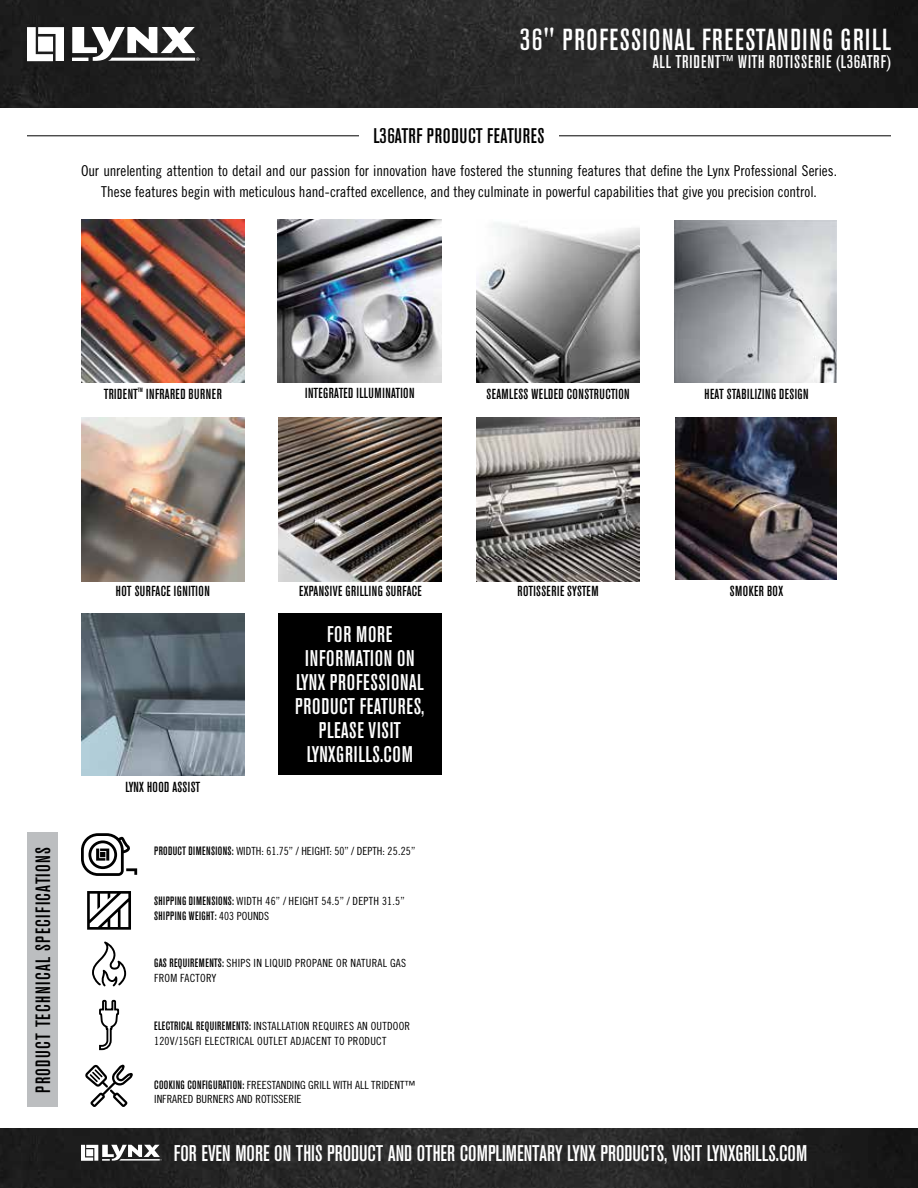
<style>
.page{position:relative;width:918px;height:1188px;background:#fff}
.page>*{position:absolute;margin:0;border:0;box-sizing:border-box;transform-origin:0 0}
.t1{font:500 condensed 30.15px "Akzidenz Grotesk BE";letter-spacing:.05em;color:#fff}
.t2{font:500 condensed 22.5px/24px "Akzidenz Grotesk BE";letter-spacing:.03em;color:#fff;text-align:center}
.t3{font:500 condensed 22.5px "Akzidenz Grotesk BE";color:#fff}
.t4{font:500 condensed 21px "Akzidenz Grotesk BE";letter-spacing:.02em;color:#000}
.t5{font:500 condensed 20.55px "Akzidenz Grotesk BE";letter-spacing:.07em;color:#000}
.t6{font:500 condensed 18.3px "Akzidenz Grotesk BE";letter-spacing:.04em;color:#fff}
.t7{font:15px/21px "Trade Gothic LT Std Cn 18";letter-spacing:-.005em;color:#000;text-align:center}
.t8{font:500 condensed 14.4px "Akzidenz Grotesk BE";letter-spacing:.03em;color:#000}
.t9{font:500 condensed 12px "Akzidenz Grotesk BE";letter-spacing:.04em;color:#000}
.t10{font:11.25px/14.4px "Trade Gothic LT Std Cn 18";letter-spacing:.02em;color:#000}
.t11{font:11.25px/14.4px "Trade Gothic LT Std Cn 18";color:#000}
.t12{font:500 condensed 6.15px "Akzidenz Grotesk BE";color:#000}
.s1{font-family:"Akzidenz Grotesk BE";font-weight:500;font-stretch:condensed;font-size:12px}
.s2{font-family:"Trade Gothic LT Std Cn 18";font-weight:400;font-stretch:normal;font-size:11.25px}
</style>
<div class="page">
<img style="left:81px;top:613px;width:163px;height:162px">
<img style="left:278px;top:220px;width:163px;height:162px">
<img style="left:675px;top:418px;width:162px;height:162px">
<img style="left:476px;top:418px;width:163px;height:163px">
<img style="left:279px;top:418px;width:163px;height:163px">
<img style="left:81px;top:418px;width:163px;height:163px">
<img style="left:0;top:0;width:918px;height:108px">
<svg style="left:27px;top:27px;width:37px;height:34px"></svg>
<svg style="left:72px;top:27px;width:127px;height:34px"></svg>
<img style="left:81px;top:219px;width:163px;height:163px">
<img style="left:477px;top:223px;width:163px;height:160px">
<img style="left:675px;top:220px;width:162px;height:162px">
<hr style="left:27px;top:135px;width:864px;height:1px;background:#000">
<div style="left:359px;top:127px;width:200px;height:28px;background:#fff"></div>
<svg style="left:81px;top:833px;width:56px;height:43px"></svg>
<svg style="left:87px;top:891px;width:44px;height:39px"></svg>
<svg style="left:92px;top:941px;width:34px;height:110px"></svg>
<svg style="left:85px;top:1065px;width:48px;height:42px"></svg>
<div style="left:279px;top:613px;width:163px;height:162px;background:#000"></div>
<div style="left:27px;top:833px;width:31px;height:274px;background:#bcbec0"></div>
<img style="left:0;top:1129px;width:918px;height:59px">
<svg style="left:81px;top:1145px;width:81px;height:16px"></svg>
<h1 class="t1" style="left:520px;top:23px;width:373px">36" PROFESSIONAL FREESTANDING GRILL</h1>
<p class="t6" style="left:653px;top:52px;width:240px">ALL TRIDENT™ WITH ROTISSERIE (L36ATRF)</p>
<h3 class="t4" style="left:373px;top:124px;width:173px">L36ATRF PRODUCT FEATURES</h3>
<p class="t7" style="left:81px;top:160px;width:758px">Our unrelenting attention to detail and our passion for innovation have fostered the stunning features that define the Lynx Professional Series.<br>These features begin with meticulous hand-crafted excellence, and they culminate in powerful capabilities that give you precision control.</p>
<p class="t8" style="left:305px;top:385px;width:111px">INTEGRATED ILLUMINATION</p>
<p class="t8" style="left:104px;top:386px;width:35px">TRIDENT</p>
<p class="t12" style="left:138px;top:387px;width:7px">TM</p>
<p class="t8" style="left:146px;top:386px;width:77px">INFRARED BURNER</p>
<p class="t8" style="left:487px;top:386px;width:145px">SEAMLESS WELDED CONSTRUCTION</p>
<p class="t8" style="left:704px;top:386px;width:106px">HEAT STABILIZING DESIGN</p>
<p class="t8" style="left:116px;top:583px;width:95px">HOT SURFACE IGNITION</p>
<p class="t8" style="left:299px;top:583px;width:124px">EXPANSIVE GRILLING SURFACE</p>
<p class="t8" style="left:518px;top:583px;width:83px">ROTISSERIE SYSTEM</p>
<p class="t8" style="left:730px;top:583px;width:55px">SMOKER BOX</p>
<p class="t8" style="left:125px;top:779px;width:76px">LYNX HOOD ASSIST</p>
<h2 class="t2" style="left:295px;top:623px;width:131px">FOR MORE<br>INFORMATION ON<br>LYNX PROFESSIONAL<br>PRODUCT FEATURES,<br>PLEASE VISIT<br>LYNXGRILLS.COM</h2>
<h3 class="t5" style="left:32px;top:1093px;width:248px;rotate:-90deg">PRODUCT TECHNICAL SPECIFICATIONS</h3>
<p class="t11" style="left:154px;top:843px;width:263px"><span class="s1">PRODUCT DIMENSIONS:</span> WIDTH: 61.75” / HEIGHT: 50” / DEPTH: 25.25”</p>
<p class="t10" style="left:154px;top:894px;width:252px"><span class="s1">SHIPPING DIMENSIONS:</span> WIDTH 46” / HEIGHT 54.5” / DEPTH 31.5”</p>
<p class="t9" style="left:154px;top:909px;width:117px">SHIPPING WEIGHT: <span class="s2">403 POUNDS</span></p>
<p class="t10" style="left:154px;top:956px;width:253px"><span class="s1">GAS REQUIREMENTS:</span> SHIPS IN LIQUID PROPANE OR NATURAL GAS<br>FROM FACTORY</p>
<p class="t10" style="left:154px;top:1019px;width:258px"><span class="s1">ELECTRICAL REQUIREMENTS:</span> INSTALLATION REQUIRES AN OUTDOOR<br>120V/15GFI ELECTRICAL OUTLET ADJACENT TO PRODUCT</p>
<p class="t11" style="left:154px;top:1077px;width:263px"><span class="s1">COOKING CONFIGURATION:</span> FREESTANDING GRILL WITH ALL TRIDENT™<br>INFRARED BURNERS AND ROTISSERIE</p>
<h2 class="t3" style="left:174px;top:1140px;width:635px">FOR EVEN MORE ON THIS PRODUCT AND OTHER COMPLIMENTARY LYNX PRODUCTS, VISIT LYNXGRILLS.COM</h2>
</div>
